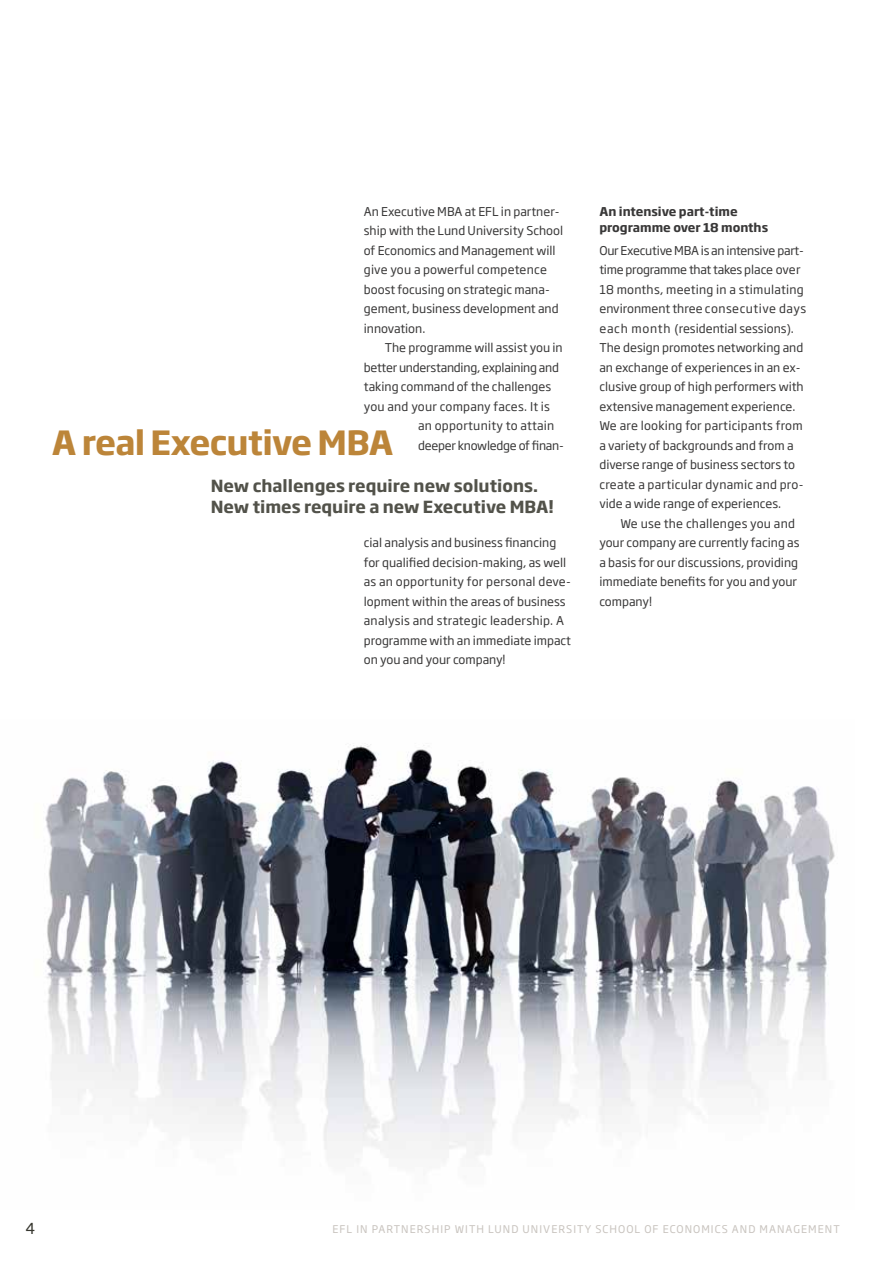
<style>
.page{position:relative;width:893px;height:1263px;background:#fff}
.page>*{position:absolute;margin:0;border:0;box-sizing:border-box;transform-origin:0 0}
.t1{font:700 33px "Soho Gothic Pro";letter-spacing:-.02em;color:#bc8539}
.t2{font:700 16.5px/21px "Soho Gothic Pro";color:#52524a}
.t3{font:15px "Soho Gothic Pro";color:#383830}
.t4{font:12px/19.5px "Soho Gothic Pro";color:#393838}
.t5{font:12px "Soho Gothic Pro";letter-spacing:-.02em;color:#393838}
.t6{font:12px "Soho Gothic Pro";letter-spacing:.02em;color:#393838}
.t7{font:700 12px/16.5px "Soho Gothic Pro";color:#393838}
.t8{font:10.5px "Soho Gothic Pro";letter-spacing:.1em;color:#c8c3be}
</style>
<div class="page">
<img style="left:45px;top:744px;width:790px;height:416px">
<p class="t4" style="left:364px;top:201px;width:201px">An Executive MBA at EFL in partner&shy;ship with the Lund University School of Economics and Management will give you a powerful competence boost focusing on strategic mana&shy;gement, business development and innovation.</p>
<p class="t4" style="left:385px;top:337px;width:179px">The programme will assist you in</p>
<p class="t5" style="left:364px;top:358px;width:197px">better understanding, explaining and</p>
<p class="t4" style="left:364px;top:376px;width:189px">taking command of the challenges</p>
<p class="t6" style="left:364px;top:397px;width:188px">you and your company faces. It is</p>
<p class="t6" style="left:418px;top:416px;width:138px">an opportunity to attain</p>
<p class="t5" style="left:418px;top:436px;width:147px">deeper knowledge of finan-</p>
<h1 class="t1" style="left:52px;top:416px;width:343px">A real Executive MBA</h1>
<h2 class="t2" style="left:211px;top:475px;width:345px">New challenges require new solutions.<br>New times require a new Executive MBA!</h2>
<p class="t4" style="left:364px;top:532px;width:209px">cial analysis and business financing for qualified decision-making, as well as an opportunity for personal deve&shy;lopment within the areas of business analysis and strategic leadership. A programme with an immediate impact on you and your company!</p>
<p class="t7" style="left:599px;top:202px;width:170px">An intensive part-time programme over 18 months</p>
<p class="t4" style="left:599px;top:240px;width:208px">Our Executive MBA is an intensive part&shy;time programme that takes place over 18 months, meeting in a stimulating environment three consecutive days each month (residential sessions).<br>The design promotes networking and an exchange of experiences in an ex&shy;clusive group of high performers with extensive management experience.<br>We are looking for participants from a variety of backgrounds and from a diverse range of business sectors to create a particular dynamic and pro&shy;vide a wide range of experiences.</p>
<p class="t4" style="left:599px;top:513px;width:202px;text-indent:21px">We use the challenges you and your company are currently facing as a basis for our discussions, providing immediate benefits for you and your company!</p>
<p class="t3" style="left:26px;top:1216px;width:11px">4</p>
<p class="t8" style="left:332px;top:1221px;width:509px">EFL IN PARTNERSHIP WITH LUND UNIVERSITY SCHOOL OF ECONOMICS AND MANAGEMENT</p>
</div>
